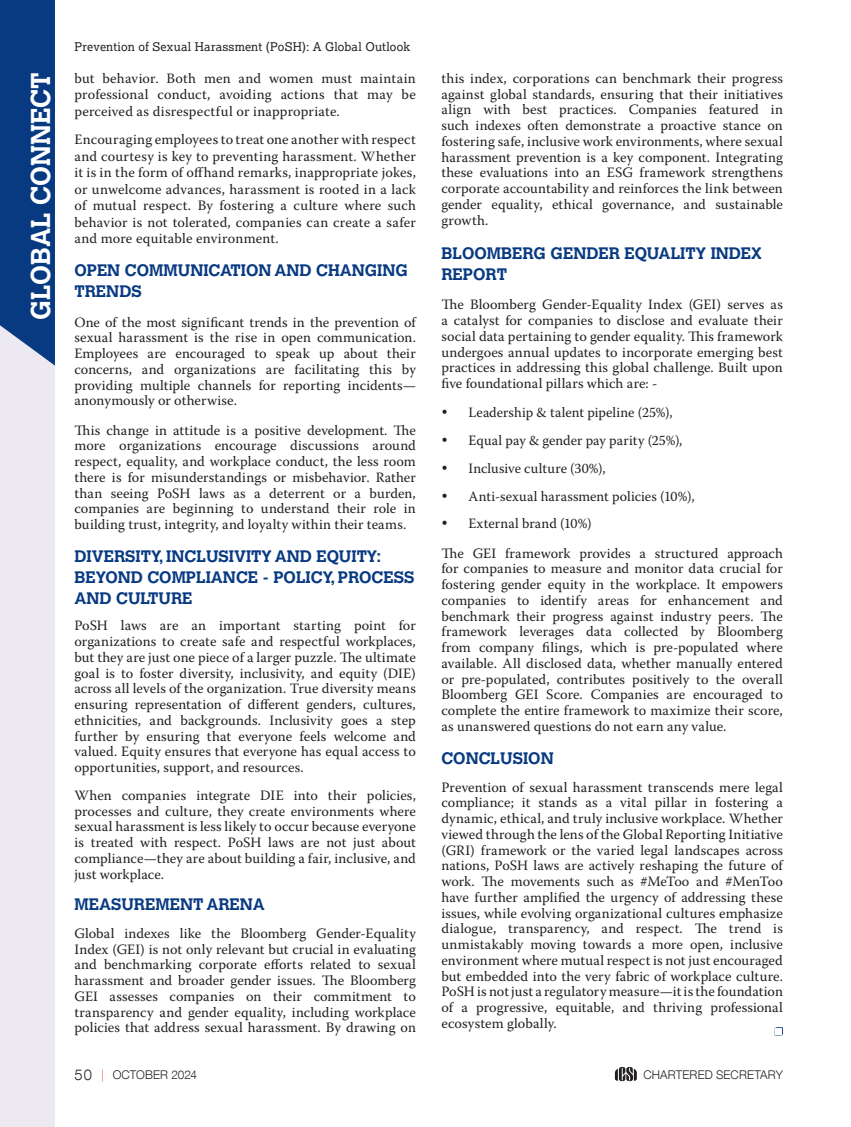
<style>
.page{position:relative;width:851px;height:1127px;background:#fff}
.page>*{position:absolute;margin:0;border:0;box-sizing:border-box;transform-origin:0 0}
.t1{font:700 27px "Calvert MT Std";color:#fff}
.t2{font:700 16.5px/21px "Calvert MT Std";color:#083a82}
.t3{font:14.25px/15.8px "Warnock Pro";letter-spacing:.01em;color:#231f20;text-align:justify}
.t4{font:12px "Lexia Da Ma";letter-spacing:.015em;color:#231f20}
.t5{font:300 12px "Helvetica Neue LT Com";letter-spacing:.01em;color:#231f20}
.s1{font-size:15px}
.s2{color:#ee1d23}
</style>
<div class="page">
<div style="left:0;top:0;width:55px;height:1127px;background:#eceaf0"></div>
<div style="left:0;top:0;width:55px;height:366px;background:#083a82"></div>
<svg style="left:614px;top:1067px;width:22px;height:14px"></svg>
<svg style="left:774px;top:1027px;width:8px;height:8px"></svg>
<h1 class="t1" style="left:24px;top:320px;width:249px;rotate:-90deg">GLOBAL CONNECT</h1>
<p class="t4" style="left:74px;top:40px;width:337px">Prevention of Sexual Harassment (PoSH): A Global Outlook</p>
<p class="t3" style="left:74px;top:70px;width:343px;line-height:16.5px">but behavior. Both men and women must maintain professional conduct, avoiding actions that may be perceived as disrespectful or inappropriate.</p>
<p class="t3" style="left:74px;top:131px;width:343px;line-height:16.5px">Encouraging employees to treat one another with respect and courtesy is key to preventing harassment. Whether it is in the form of offhand remarks, inappropriate jokes, or unwelcome advances, harassment is rooted in a lack of mutual respect. By fostering a culture where such behavior is not tolerated, companies can create a safer and more equitable environment.</p>
<p class="t2" style="left:74px;top:260px;width:335px">OPEN COMMUNICATION AND CHANGING<br>TRENDS</p>
<p class="t3" style="left:74px;top:314px;width:343px">One of the most significant trends in the prevention of sexual harassment is the rise in open communication.<br>Employees are encouraged to speak up about their concerns, and organizations are facilitating this by providing multiple channels for reporting incidents— anonymously or otherwise.</p>
<p class="t3" style="left:74px;top:422px;width:343px">This change in attitude is a positive development. The more organizations encourage discussions around respect, equality, and workplace conduct, the less room there is for misunderstandings or misbehavior. Rather than seeing PoSH laws as a deterrent or a burden, companies are beginning to understand their role in building trust, integrity, and loyalty within their teams.</p>
<p class="t2" style="left:74px;top:545px;width:341px">DIVERSITY, INCLUSIVITY AND EQUITY:<br>BEYOND COMPLIANCE - POLICY, PROCESS<br>AND CULTURE</p>
<p class="t3" style="left:74px;top:617px;width:343px">PoSH laws are an important starting point for organizations to create safe and respectful workplaces, but they are just one piece of a larger puzzle. The ultimate goal is to foster diversity, inclusivity, and equity (DIE) across all levels of the organization. True diversity means ensuring representation of different genders, cultures, ethnicities, and backgrounds. Inclusivity goes a step further by ensuring that everyone feels welcome and valued. Equity ensures that everyone has equal access to opportunities, support, and resources.</p>
<p class="t3" style="left:74px;top:787px;width:343px">When companies integrate DIE into their policies, processes and culture, they create environments where sexual harassment is less likely to occur because everyone is treated with respect. PoSH laws are not just about compliance—they are about building a fair, inclusive, and just workplace.</p>
<p class="t2" style="left:74px;top:893px;width:192px">MEASUREMENT ARENA</p>
<p class="t3" style="left:74px;top:925px;width:343px">Global indexes like the Bloomberg Gender-Equality Index (GEI) is not only relevant but crucial in evaluating and benchmarking corporate efforts related to sexual harassment and broader gender issues. The Bloomberg GEI assesses companies on their commitment to transparency and gender equality, including workplace policies that address sexual harassment. By drawing on</p>
<p class="t3" style="left:441px;top:70px;width:343px">this index, corporations can benchmark their progress against global standards, ensuring that their initiatives align with best practices. Companies featured in such indexes often demonstrate a proactive stance on fostering safe, inclusive work environments, where sexual harassment prevention is a key component. Integrating these evaluations into an ESG framework strengthens corporate accountability and reinforces the link between gender equality, ethical governance, and sustainable growth.</p>
<p class="t2" style="left:441px;top:242px;width:322px">BLOOMBERG GENDER EQUALITY INDEX<br>REPORT</p>
<p class="t3" style="left:441px;top:296px;width:343px">The Bloomberg Gender-Equality Index (GEI) serves as a catalyst for companies to disclose and evaluate their social data pertaining to gender equality. This framework undergoes annual updates to incorporate emerging best practices in addressing this global challenge. Built upon five foundational pillars which are: -</p>
<p class="t3" style="left:441px;top:404px;width:233px">• Leadership &amp; talent pipeline (25%),</p>
<p class="t3" style="left:441px;top:432px;width:242px">• Equal pay &amp; gender pay parity (25%),</p>
<p class="t3" style="left:441px;top:460px;width:166px">• Inclusive culture (30%),</p>
<p class="t3" style="left:441px;top:488px;width:254px">• Anti-sexual harassment policies (10%),</p>
<p class="t3" style="left:441px;top:509px;width:343px;line-height:29.2px">• External brand (10%)<br>The GEI framework provides a structured approach</p>
<p class="t3" style="left:441px;top:560px;width:343px">for companies to measure and monitor data crucial for fostering gender equity in the workplace. It empowers companies to identify areas for enhancement and benchmark their progress against industry peers. The framework leverages data collected by Bloomberg from company filings, which is pre-populated where available. All disclosed data, whether manually entered or pre-populated, contributes positively to the overall Bloomberg GEI Score. Companies are encouraged to complete the entire framework to maximize their score, as unanswered questions do not earn any value.</p>
<p class="t2" style="left:441px;top:747px;width:114px">CONCLUSION</p>
<p class="t3" style="left:441px;top:779px;width:343px">Prevention of sexual harassment transcends mere legal compliance; it stands as a vital pillar in fostering a dynamic, ethical, and truly inclusive workplace. Whether viewed through the lens of the Global Reporting Initiative (GRI) framework or the varied legal landscapes across nations, PoSH laws are actively reshaping the future of work. The movements such as #MeToo and #MenToo have further amplified the urgency of addressing these issues, while evolving organizational cultures emphasize dialogue, transparency, and respect. The trend is unmistakably moving towards a more open, inclusive environment where mutual respect is not just encouraged but embedded into the very fabric of workplace culture.<br>PoSH is not just a regulatory measure—it is the foundation of a progressive, equitable, and thriving professional ecosystem globally.</p>
<p class="t5" style="left:74px;top:1068px;width:124px"><span class="s1">50</span> <span class="s2">|</span> OCTOBER 2024</p>
<p class="t5" style="left:643px;top:1067px;width:141px">CHARTERED SECRETARY</p>
</div>
